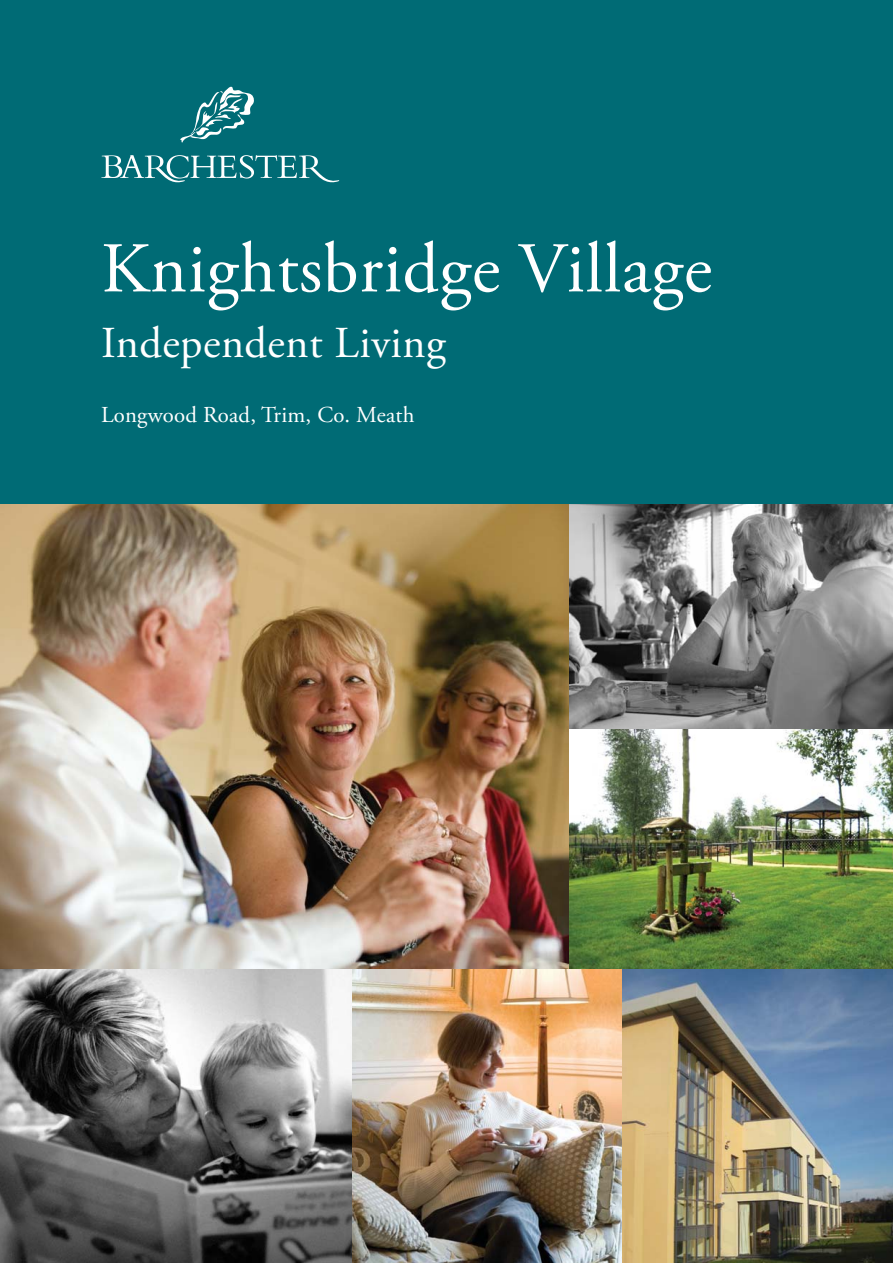
<style>
.page{position:relative;width:893px;height:1263px;background:#fff}
.page>*{position:absolute;margin:0;border:0;box-sizing:border-box;transform-origin:0 0}
.t1{font:71.1px "Adobe Garamond Pro";letter-spacing:.01em;color:#fff}
.t2{font:44.1px "Adobe Garamond Pro";letter-spacing:.01em;color:#fff}
.t3{font:22.8px "Adobe Garamond Pro";letter-spacing:.01em;color:#fff}
</style>
<div class="page">
<img style="left:0;top:503px;width:570px;height:466px">
<svg style="left:570px;top:503px;width:323px;height:226px;background:#818282"></svg>
<img style="left:570px;top:729px;width:323px;height:240px">
<div style="left:0;top:0;width:893px;height:503px;background:#006b75"></div>
<svg style="left:101px;top:155px;width:238px;height:27px"></svg>
<svg style="left:180px;top:87px;width:74px;height:55px"></svg>
<img style="left:622px;top:969px;width:271px;height:294px">
<img style="left:352px;top:969px;width:270px;height:294px">
<img style="left:0;top:969px;width:352px;height:294px">
<h1 class="t1" style="left:101px;top:241px;width:613px">Knightsbridge Village</h1>
<h2 class="t2" style="left:101px;top:326px;width:346px">Independent Living</h2>
<p class="t3" style="left:101px;top:406px;width:315px">Longwood Road, Trim, Co. Meath</p>
</div>
